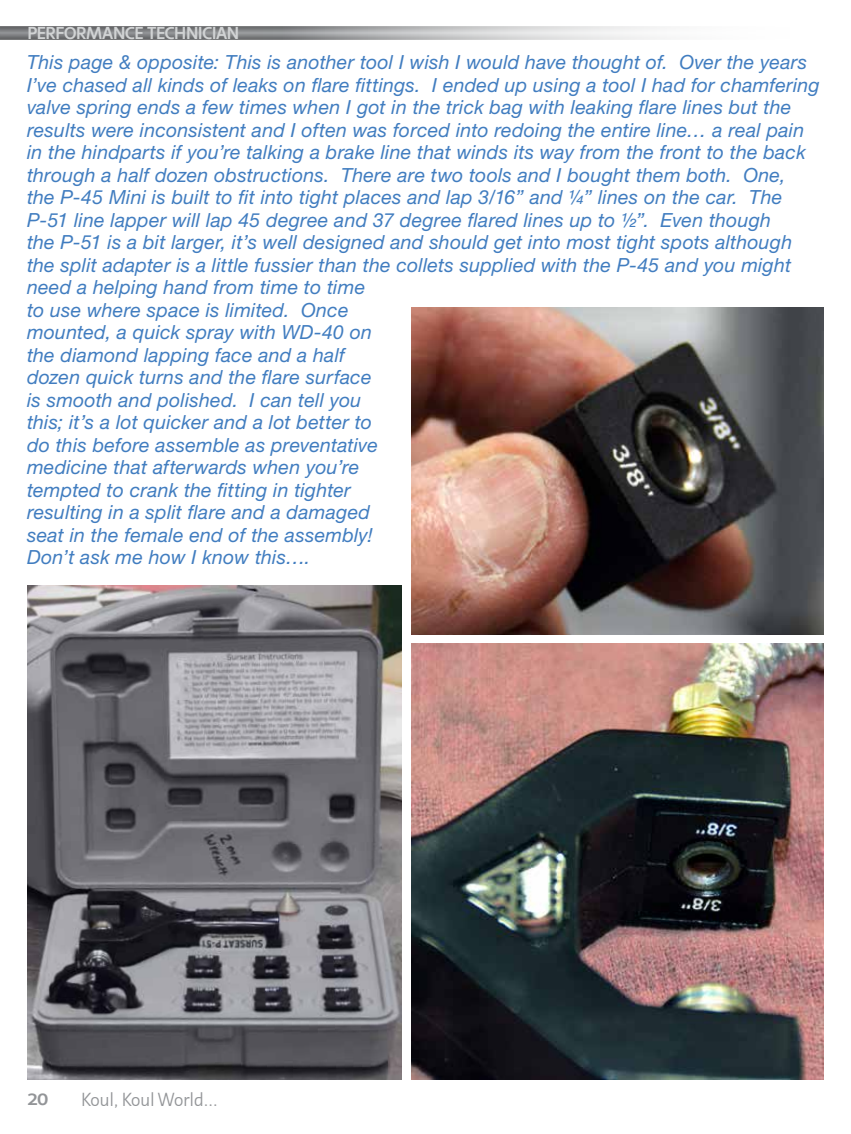
<style>
.page{position:relative;width:851px;height:1134px;background:#fff}
.page>*{position:absolute;margin:0;border:0;box-sizing:border-box;transform-origin:0 0}
.t1{font:italic 19.5px/22.5px "Helvetica Neue";letter-spacing:.01em;color:#417dc0}
.t2{font:300 18px "Machinato";letter-spacing:-.03em;color:#939598}
.t3{font:700 16.5px "Machinato";letter-spacing:-.01em;color:#d1d3d4}
.t4{font:700 16.5px "Machinato";color:#939598;scale:1.1 1}
</style>
<div class="page">
<div style="left:0;top:26px;width:825px;height:14px;background:#000;opacity:.5"></div>
<img style="left:412px;top:307px;width:412px;height:327px">
<img style="left:27px;top:585px;width:374px;height:495px">
<img style="left:412px;top:644px;width:412px;height:436px">
<p class="t3" style="left:27px;top:22px;width:213px">PERFORMANCE TECHNICIAN</p>
<p class="t1" style="left:27px;top:51px;width:794px">This page &amp; opposite: This is another tool I wish I would have thought of. Over the years I’ve chased all kinds of leaks on flare fittings. I ended up using a tool I had for chamfering valve spring ends a few times when I got in the trick bag with leaking flare lines but the results were inconsistent and I often was forced into redoing the entire line… a real pain in the hindparts if you’re talking a brake line that winds its way from the front to the back through a half dozen obstructions. There are two tools and I bought them both. One,<br>the P-45 Mini is built to fit into tight places and lap 3/16” and ¼” lines on the car. The P-51 line lapper will lap 45 degree and 37 degree flared lines up to ½”. Even though<br>the P-51 is a bit larger, it’s well designed and should get into most tight spots although the split adapter is a little fussier than the collets supplied with the P-45 and you might need a helping hand from time to time<br>to use where space is limited. Once<br>mounted, a quick spray with WD-40 on<br>the diamond lapping face and a half<br>dozen quick turns and the flare surface<br>is smooth and polished. I can tell you<br>this; it’s a lot quicker and a lot better to<br>do this before assemble as preventative<br>medicine that afterwards when you’re<br>tempted to crank the fitting in tighter<br>resulting in a split flare and a damaged<br>seat in the female end of the assembly!<br>Don’t ask me how I know this….</p>
<p class="t4" style="left:27px;top:1088px;width:20px">20</p>
<p class="t2" style="left:81px;top:1089px;width:138px">Koul, Koul World...</p>
</div>
